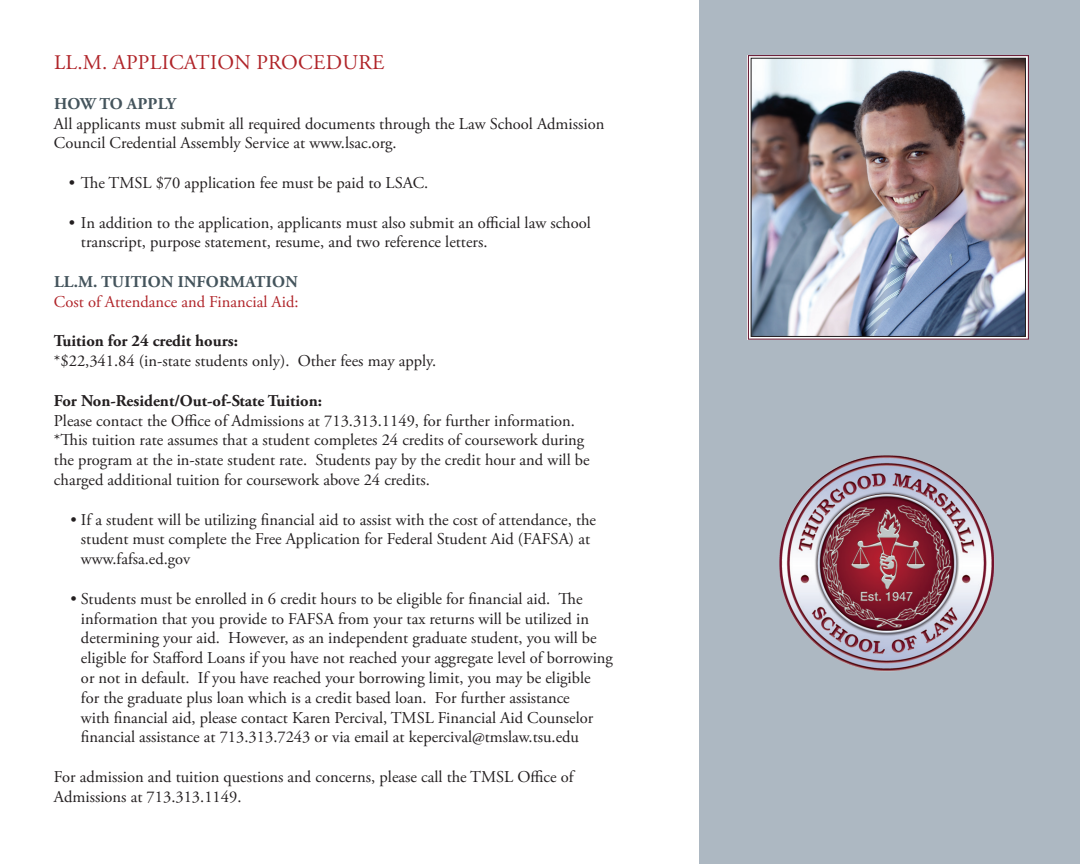
<style>
.page{position:relative;width:1080px;height:864px;background:#fff}
.page>*{position:absolute;margin:0;border:0;box-sizing:border-box;transform-origin:0 0}
.t1{font:21px "Adobe Garamond Pro";letter-spacing:.015em;color:#b02429}
.t2{font:16.5px/19.8px "Adobe Garamond Pro";color:#231f20}
.t3{font:700 16.5px "Adobe Garamond Pro";color:#231f20}
.t4{font:700 16.5px "Adobe Garamond Pro";letter-spacing:.015em;color:#44545c}
.t5{font:16.5px "Adobe Garamond Pro";color:#b02429}
.s1{font-family:"Minion Pro"}
</style>
<div class="page">
<div style="left:700px;top:0;width:380px;height:864px;background:#adb8c2"></div>
<img style="left:753px;top:60px;width:271px;height:275px">
<div style="left:751px;top:58px;width:275px;height:279px;border:1px solid #231f20"></div>
<div style="left:748px;top:55px;width:281px;height:285px;border:1px solid #6e223b"></div>
<img style="left:779px;top:455px;width:215px;height:217px">
<p class="t1" style="left:54px;top:50px;width:332px"><span class="s1">L</span>L.M. APPLICATION PROCEDURE</p>
<p class="t4" style="left:54px;top:94px;width:123px">HOW TO APPLY</p>
<p class="t2" style="left:54px;top:114px;width:552px">All applicants must submit all required documents through the Law School Admission<br>Council Credential Assembly Service at www.lsac.org.</p>
<p class="t2" style="left:69px;top:174px;width:361px">• The TMSL $70 application fee must be paid to LSAC.</p>
<p class="t2" style="left:81px;top:213px;width:511px;text-indent:-12px">• In addition to the application, applicants must also submit an official law school transcript, purpose statement, resume, and two reference letters.</p>
<p class="t4" style="left:54px;top:272px;width:245px">LL.M. TUITION INFORMATION</p>
<p class="t5" style="left:54px;top:292px;width:246px">Cost of Attendance and Financial Aid:</p>
<p class="t3" style="left:54px;top:332px;width:186px">Tuition for 24 credit hours:</p>
<p class="t2" style="left:54px;top:352px;width:384px">*$22,341.84 (in-state students only). Other fees may apply.</p>
<p class="t3" style="left:54px;top:391px;width:270px">For Non-Resident/Out-of-State Tuition:</p>
<p class="t2" style="left:54px;top:411px;width:537px">Please contact the Office of Admissions at 713.313.1149, for further information. *This tuition rate assumes that a student completes 24 credits of coursework during the program at the in-state student rate. Students pay by the credit hour and will be charged additional tuition for coursework above 24 credits.</p>
<p class="t2" style="left:81px;top:510px;width:517px;text-indent:-10px">• If a student will be utilizing financial aid to assist with the cost of attendance, the student must complete the Free Application for Federal Student Aid (FAFSA) at www.fafsa.ed.gov</p>
<p class="t2" style="left:81px;top:589px;width:534px;text-indent:-10px">• Students must be enrolled in 6 credit hours to be eligible for financial aid. The information that you provide to FAFSA from your tax returns will be utilized in determining your aid. However, as an independent graduate student, you will be eligible for Stafford Loans if you have not reached your aggregate level of borrowing or not in default. If you have reached your borrowing limit, you may be eligible for the graduate plus loan which is a credit based loan. For further assistance<br>with financial aid, please contact Karen Percival, TMSL Financial Aid Counselor financial assistance at 713.313.7243 or via email at kepercival@tmslaw.tsu.edu</p>
<p class="t2" style="left:54px;top:768px;width:521px">For admission and tuition questions and concerns, please call the TMSL Office of<br>Admissions at 713.313.1149.</p>
</div>
